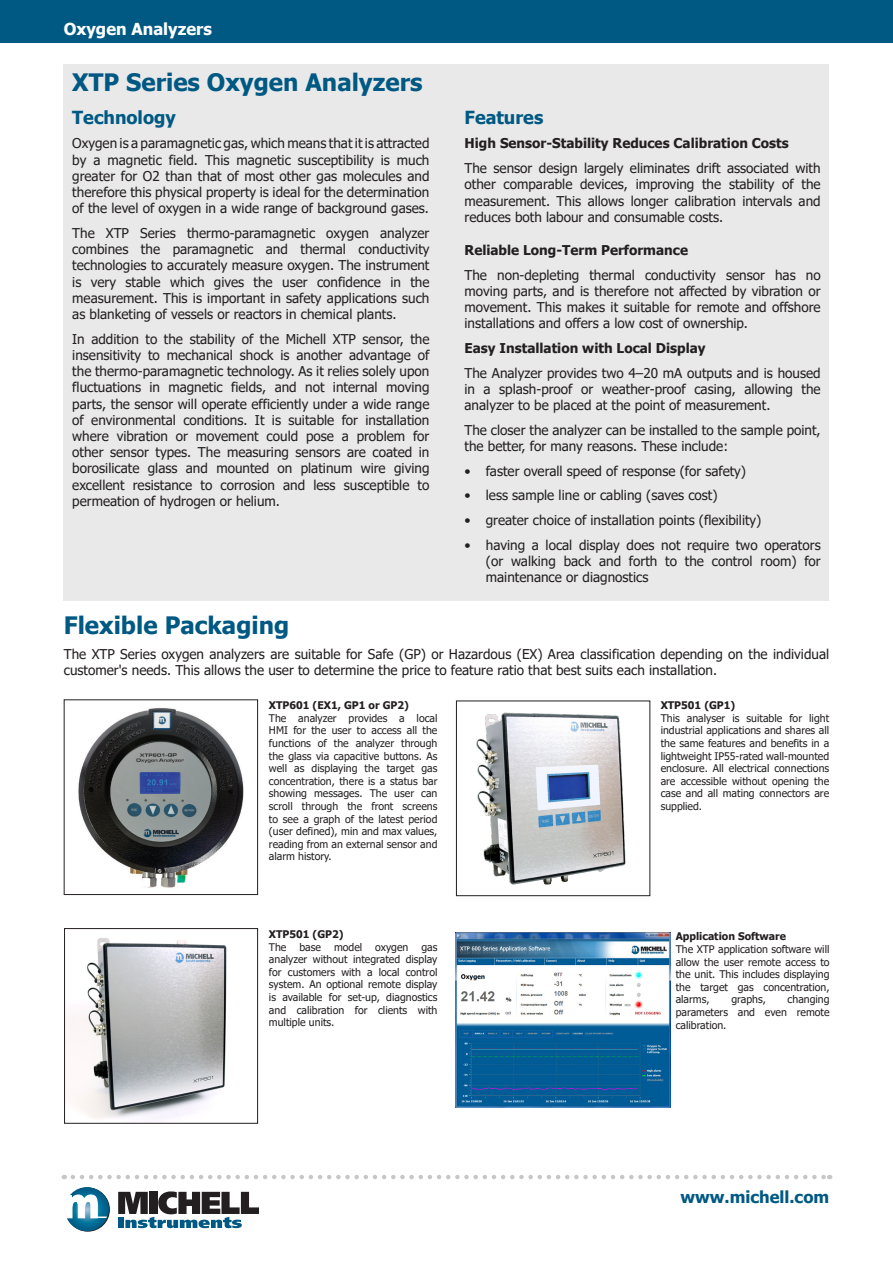
<style>
.page{position:relative;width:893px;height:1263px;background:#fff}
.page>*{position:absolute;margin:0;border:0;box-sizing:border-box;transform-origin:0 0}
.Heading_2{font:700 24px "Tahoma";color:#005983}
.Heading_3{font:700 18px "Tahoma";color:#005983}
.t1{font:700 16.5px "Tahoma";color:#005983}
.t2{font:700 16.5px "Tahoma";color:#fff}
.Body_text{font:13.5px/16.2px "Tahoma";color:#231f20;text-align:justify}
.Heading_4{font:700 13.5px "Tahoma";color:#231f20}
.Table_text{font:10.5px/12.6px "Tahoma";color:#231f20;text-align:justify}
.Table_heading{font:700 10.5px "Tahoma";color:#231f20}
</style>
<div class="page">
<svg style="left:66px;top:1187px;width:44px;height:45px"></svg>
<svg style="left:65px;top:1187px;width:44px;height:44px"></svg>
<svg style="left:118px;top:1191px;width:141px;height:37px"></svg>
<svg style="left:65px;top:1195px;width:42px;height:23px"></svg>
<div style="left:0;top:0;width:893px;height:43px;background:#005983"></div>
<svg style="left:73px;top:1175px;width:757px;height:4px"></svg>
<div style="left:64px;top:64px;width:765px;height:536px;background:#e9e9e9"></div>
<img style="left:456px;top:933px;width:214px;height:174px">
<img style="left:68px;top:938px;width:159px;height:181px">
<div style="left:64px;top:928px;width:194px;height:196px;border:1px solid #231f20"></div>
<img style="left:78px;top:708px;width:166px;height:180px">
<div style="left:64px;top:699px;width:194px;height:196px;border:1px solid #231f20"></div>
<img style="left:476px;top:712px;width:150px;height:173px">
<div style="left:456px;top:700px;width:194px;height:196px;border:1px solid #231f20"></div>
<p class="t2" style="left:64px;top:17px;width:150px">Oxygen Analyzers</p>
<p class="Heading_2" style="left:72px;top:66px;width:352px">XTP Series Oxygen Analyzers</p>
<p class="Heading_3" style="left:72px;top:105px;width:105px">Technology</p>
<p class="Body_text" style="left:72px;top:136px;width:359px">Oxygen is a paramagnetic gas, which means that it is attracted by a magnetic field. This magnetic susceptibility is much greater for O2 than that of most other gas molecules and therefore this physical property is ideal for the determination of the level of oxygen in a wide range of background gases.</p>
<p class="Body_text" style="left:72px;top:226px;width:359px">The XTP Series thermo-paramagnetic oxygen analyzer combines the paramagnetic and thermal conductivity technologies to accurately measure oxygen. The instrument is very stable which gives the user confidence in the measurement. This is important in safety applications such as blanketing of vessels or reactors in chemical plants.</p>
<p class="Body_text" style="left:72px;top:331px;width:359px">In addition to the stability of the Michell XTP sensor, the insensitivity to mechanical shock is another advantage of the thermo-paramagnetic technology. As it relies solely upon fluctuations in magnetic fields, and not internal moving parts, the sensor will operate efficiently under a wide range of environmental conditions. It is suitable for installation where vibration or movement could pose a problem for other sensor types. The measuring sensors are coated in borosilicate glass and mounted on platinum wire giving excellent resistance to corrosion and less susceptible to permeation of hydrogen or helium.</p>
<p class="Heading_3" style="left:465px;top:105px;width:80px">Features</p>
<p class="Heading_4" style="left:465px;top:134px;width:326px">High Sensor-Stability Reduces Calibration Costs</p>
<p class="Body_text" style="left:465px;top:161px;width:358px">The sensor design largely eliminates drift associated with other comparable devices, improving the stability of the measurement. This allows longer calibration intervals and reduces both labour and consumable costs.</p>
<p class="Heading_4" style="left:465px;top:241px;width:225px">Reliable Long-Term Performance</p>
<p class="Body_text" style="left:465px;top:267px;width:358px">The non-depleting thermal conductivity sensor has no moving parts, and is therefore not affected by vibration or movement. This makes it suitable for remote and offshore installations and offers a low cost of ownership.</p>
<p class="Heading_4" style="left:465px;top:339px;width:243px">Easy Installation with Local Display</p>
<p class="Body_text" style="left:465px;top:365px;width:358px">The Analyzer provides two 4–20 mA outputs and is housed in a splash-proof or weather-proof casing, allowing the analyzer to be placed at the point of measurement.</p>
<p class="Body_text" style="left:465px;top:423px;width:358px">The closer the analyzer can be installed to the sample point, the better, for many reasons. These include:</p>
<p class="Body_text" style="left:465px;top:463px;width:283px">• faster overall speed of response (for safety)</p>
<p class="Body_text" style="left:465px;top:488px;width:255px">• less sample line or cabling (saves cost)</p>
<p class="Body_text" style="left:465px;top:513px;width:298px">• greater choice of installation points (flexibility)</p>
<p class="Body_text" style="left:486px;top:538px;width:336px;text-indent:-21px">• having a local display does not require two operators (or walking back and forth to the control room) for maintenance or diagnostics</p>
<p class="Heading_2" style="left:64px;top:609px;width:227px">Flexible Packaging</p>
<p class="Body_text" style="left:64px;top:647px;width:767px">The XTP Series oxygen analyzers are suitable for Safe (GP) or Hazardous (EX) Area classification depending on the individual customer's needs. This allows the user to determine the price to feature ratio that best suits each installation.</p>
<p class="Table_heading" style="left:269px;top:698px;width:141px">XTP601 (EX1, GP1 or GP2)</p>
<p class="Table_text" style="left:269px;top:712px;width:170px">The analyzer provides a local HMI for the user to access all the functions of the analyzer through the glass via capacitive buttons. As well as displaying the target gas concentration, there is a status bar showing messages. The user can scroll through the front screens to see a graph of the latest period (user defined), min and max values, reading from an external sensor and alarm history.</p>
<p class="Table_heading" style="left:269px;top:927px;width:76px">XTP501 (GP2)</p>
<p class="Table_text" style="left:269px;top:941px;width:170px">The base model oxygen gas analyzer without integrated display for customers with a local control system. An optional remote display is available for set-up, diagnostics and calibration for clients with multiple units.</p>
<p class="Table_heading" style="left:661px;top:698px;width:76px">XTP501 (GP1)</p>
<p class="Table_text" style="left:661px;top:712px;width:170px">This analyser is suitable for light industrial applications and shares all the same features and benefits in a lightweight IP55-rated wall-mounted enclosure. All electrical connections are accessible without opening the case and all mating connectors are supplied.</p>
<p class="Table_heading" style="left:676px;top:929px;width:112px">Application Software</p>
<p class="Table_text" style="left:676px;top:943px;width:155px">The XTP application software will allow the user remote access to the unit. This includes displaying the target gas concentration, alarms,</p>
<p class="Table_text" style="left:676px;top:994px;width:155px;text-indent:112px">changing parameters and even remote calibration.</p>
<p class="Table_text" style="left:731px;top:994px;width:36px">graphs,</p>
<p class="t1" style="left:680px;top:1186px;width:150px">www.michell.com</p>
</div>
